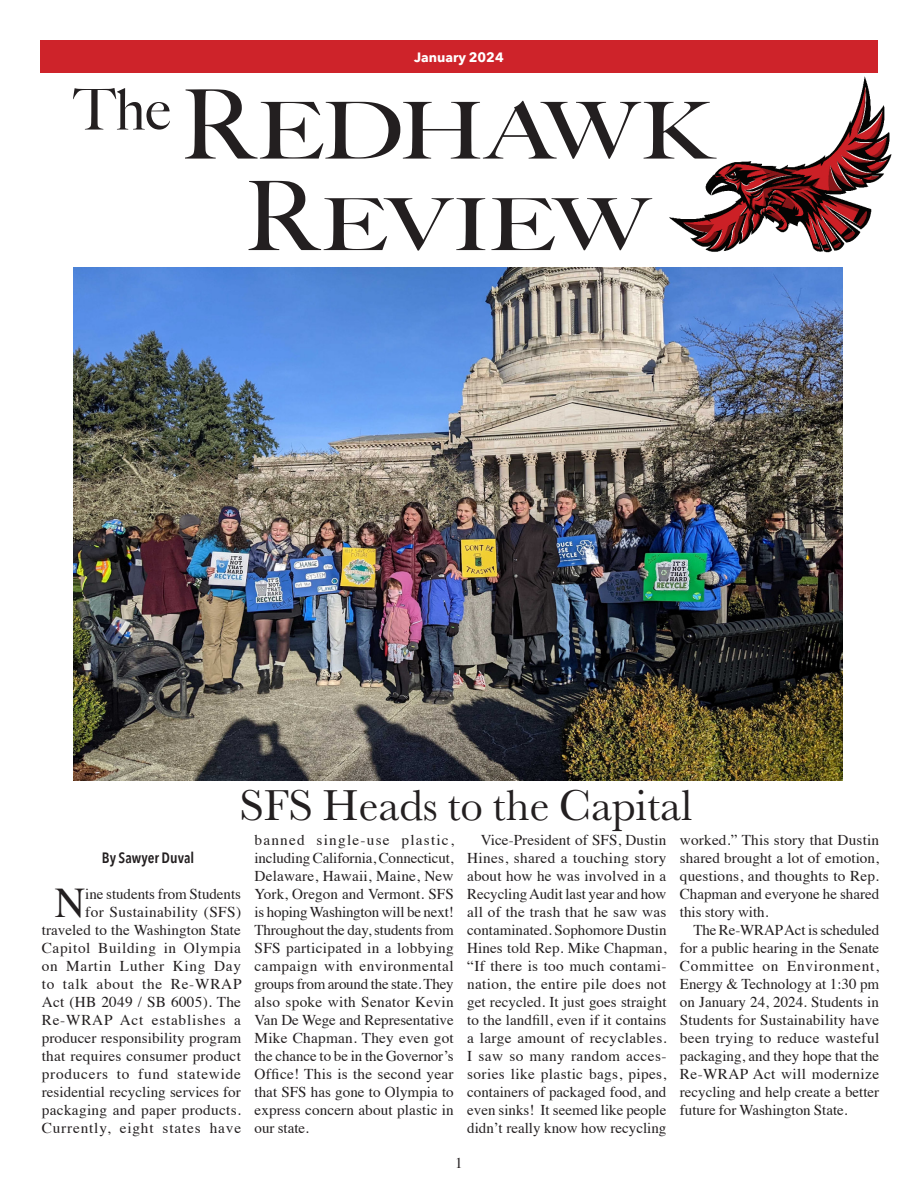
<style>
.page{position:relative;width:918px;height:1188px;background:#fff}
.page>*{position:absolute;margin:0;border:0;box-sizing:border-box;transform-origin:0 0}
.NL_Name{font:500 78.75px "Big Caslon";letter-spacing:-.03em;color:#231f20;scale:1.22 1}
.NL_Name-2{font:500 72px "Big Caslon";letter-spacing:-.015em;color:#231f20;scale:1.33 1}
.Head_2{font:500 57px "Big Caslon";color:#231f20}
.t1{font:45px "Baskerville";color:#231f20}
.t2{font:42.15px "Times";color:#231f20}
.t3{font:15px/18px "Times";letter-spacing:.005em;color:#231f20;text-align:justify}
.t4{font:600 15px "Avenir Next Condensed";color:#231f20}
.t5{font:700 13.5px "Avenir Next";color:#fff}
.s1{font-size:96px}
</style>
<div class="page">
<div style="left:40px;top:40px;width:838px;height:33px;background:#ce232a"></div>
<img style="left:669px;top:76px;width:223px;height:177px">
<img style="left:74px;top:268px;width:768px;height:513px">
<p class="Head_2" style="left:74px;top:63px;width:98px">The</p>
<p class="t5" style="left:414px;top:45px;width:91px">January 2024</p>
<p class="NL_Name" style="left:181px;top:66px;width:438px"><span class="s1">R</span>EDHAWK</p>
<p class="NL_Name-2" style="left:245px;top:166px;width:306px"><span class="s1">R</span>EVIEW</p>
<p class="t1" style="left:239px;top:776px;width:454px">SFS Heads to the Capital</p>
<p class="t4" style="left:102px;top:845px;width:94px">By Sawyer Duval</p>
<p class="t3" style="left:42px;top:884px;width:201px;text-align:right">ine students from Students<br>for Sustainability (SFS) traveled to the Washington State<br>Capitol Building in Olympia on Martin Luther King Day to talk about the Re-WRAP<br>Act (HB 2049 / SB 6005). The<br>Re-WRAP Act establishes a producer responsibility program that requires consumer product producers to fund statewide residential recycling services for packaging and paper products.<br>Currently, eight states have</p>
<p class="t2" style="left:55px;top:863px;width:32px">N</p>
<p class="t3" style="left:255px;top:830px;width:201px">banned single-use plastic, including California, Connecticut, Delaware, Hawaii, Maine, New York, Oregon and Vermont. SFS is hoping Washington will be next!<br>Throughout the day, students from SFS participated in a lobbying campaign with environmental groups from around the state. They also spoke with Senator Kevin Van De Wege and Representative Mike Chapman. They even got the chance to be in the Governor’s Office! This is the second year that SFS has gone to Olympia to express concern about plastic in our state.</p>
<p class="t3" style="left:467px;top:830px;width:201px;text-indent:14px">Vice-President of SFS, Dustin Hines, shared a touching story about how he was involved in a Recycling Audit last year and how all of the trash that he saw was contaminated. Sophomore Dustin Hines told Rep. Mike Chapman, “If there is too much contami&shy;nation, the entire pile does not get recycled. It just goes straight to the landfill, even if it contains a large amount of recyclables.<br>I saw so many random acces&shy;sories like plastic bags, pipes, containers of packaged food, and even sinks! It seemed like people didn’t really know how recycling</p>
<p class="t3" style="left:680px;top:830px;width:201px">worked.” This story that Dustin shared brought a lot of emotion, questions, and thoughts to Rep.<br>Chapman and everyone he shared this story with.</p>
<p class="t3" style="left:680px;top:920px;width:201px;text-indent:14px">The Re-WRAP Act is scheduled for a public hearing in the Senate Committee on Environment, Energy &amp; Technology at 1:30 pm on January 24, 2024. Students in Students for Sustainability have been trying to reduce wasteful packaging, and they hope that the Re-WRAP Act will modernize recycling and help create a better future for Washington State.</p>
<p class="t3" style="left:455px;top:1153px;width:9px">1</p>
</div>
